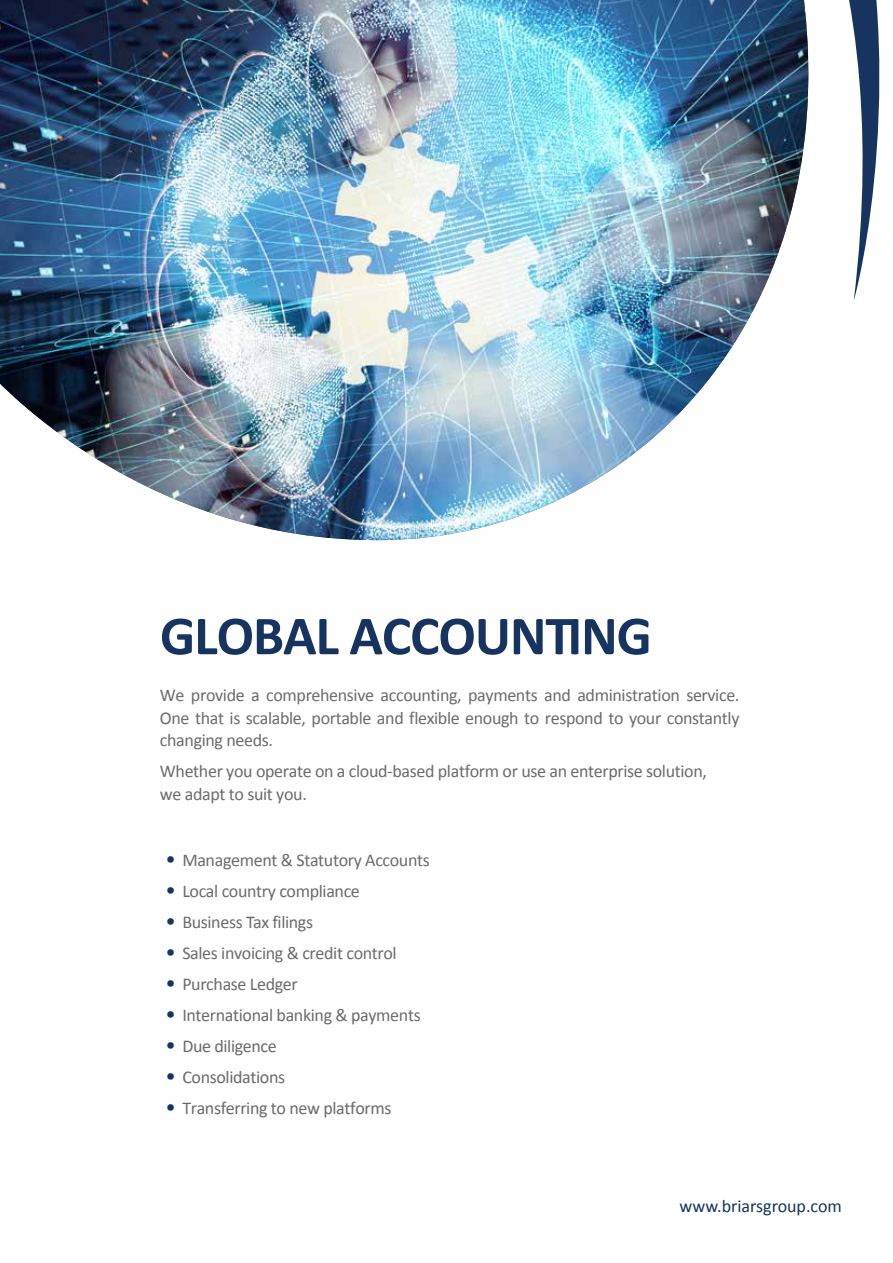
<style>
.page{position:relative;width:893px;height:1263px;background:#fff}
.page>*{position:absolute;margin:0;border:0;box-sizing:border-box;transform-origin:0 0}
.t1{font:700 55.5px "Calibri";letter-spacing:-.02em;color:#16345f}
.t2{font:18px/22.5px "Calibri";letter-spacing:-.02em;color:#6b6b6a;text-align:justify}
.t3{font:18px "Calibri";color:#16345f}
.s1{font-size:21px;color:#16345f}
</style>
<div class="page">
<svg style="left:853px;top:0;width:27px;height:301px"></svg>
<img style="left:0;top:0;width:809px;height:541px">
<h1 class="t1" style="left:160px;top:596px;width:493px">GLOBAL ACCOUNTING</h1>
<p class="t2" style="left:160px;top:684px;width:581px">We provide a comprehensive accounting, payments and administration service.<br>One that is scalable, portable and flexible enough to respond to your constantly changing needs.</p>
<p class="t2" style="left:160px;top:760px;width:548px">Whether you operate on a cloud-based platform or use an enterprise solution, we adapt to suit you.</p>
<p class="t2" style="left:165px;top:849px;width:266px"><span class="s1">•</span> Management &amp; Statutory Accounts</p>
<p class="t2" style="left:165px;top:880px;width:196px"><span class="s1">•</span> Local country compliance</p>
<p class="t2" style="left:165px;top:911px;width:149px"><span class="s1">•</span> Business Tax filings</p>
<p class="t2" style="left:165px;top:941px;width:233px"><span class="s1">•</span> Sales invoicing &amp; credit control</p>
<p class="t2" style="left:165px;top:973px;width:134px"><span class="s1">•</span> Purchase Ledger</p>
<p class="t2" style="left:165px;top:1003px;width:257px"><span class="s1">•</span> International banking &amp; payments</p>
<p class="t2" style="left:165px;top:1034px;width:113px"><span class="s1">•</span> Due diligence</p>
<p class="t2" style="left:165px;top:1065px;width:121px"><span class="s1">•</span> Consolidations</p>
<p class="t2" style="left:165px;top:1096px;width:228px"><span class="s1">•</span> Transferring to new platforms</p>
<p class="t3" style="left:680px;top:1194px;width:164px">www.briarsgroup.com</p>
</div>
